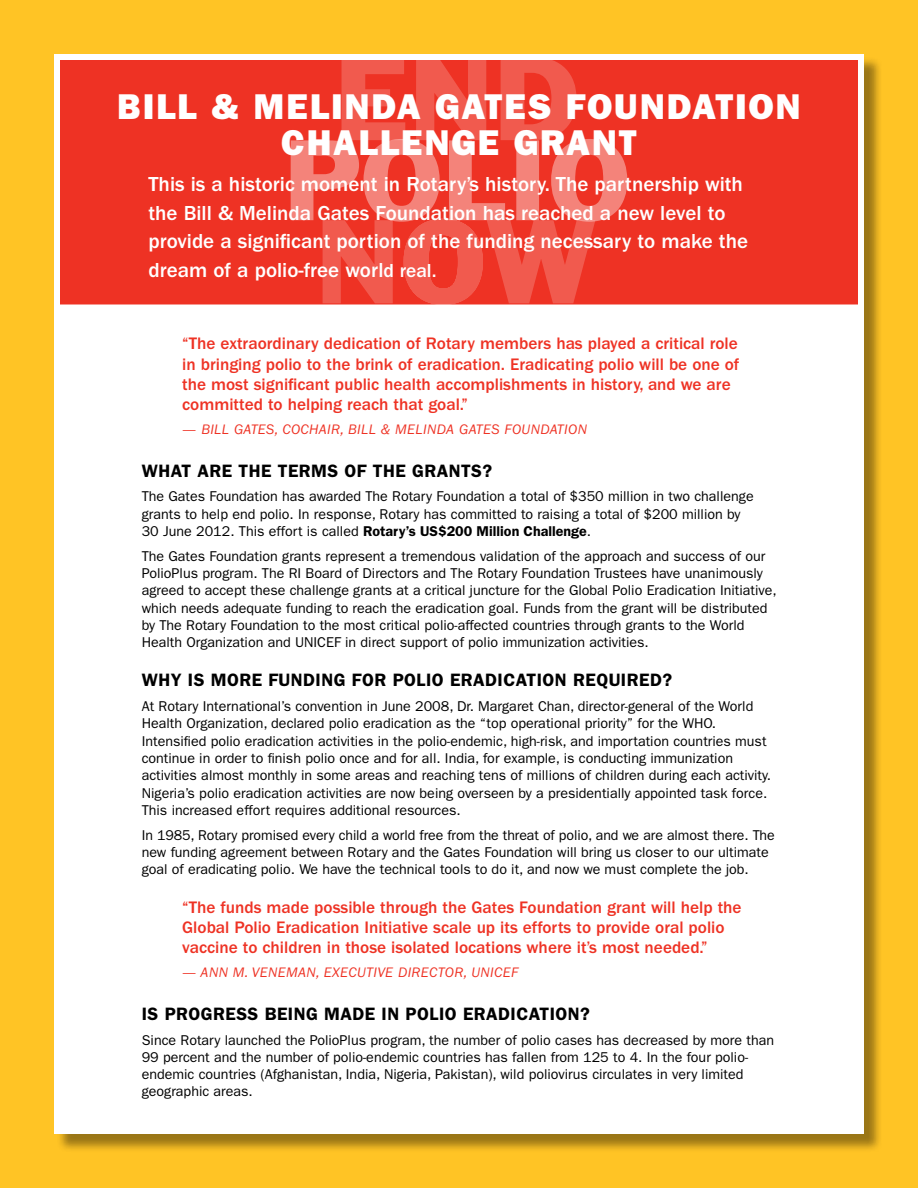
<style>
.page{position:relative;width:918px;height:1188px;background:#ffc425}
.page>*{position:absolute;margin:0;border:0;box-sizing:border-box;transform-origin:0 0}
.t1{font:36px/36px "ITC Franklin Gothic Std Hvy";letter-spacing:.05em;color:#fff;text-align:center}
.t2{font:500 21px/28.5px "ITC Franklin Gothic Std";color:#fff}
.t3{font:600 18px "ITC Franklin Gothic Std";letter-spacing:.025em;color:#000}
.t4{font:500 17.25px/20.2px "ITC Franklin Gothic Std";color:#ee3224}
.t5{font:14.25px/17.2px "ITC Franklin Gothic Std";color:#000}
.t6{font:italic 14.25px "ITC Franklin Gothic Std";letter-spacing:.025em;color:#ee3224}
.s1{font-size:19.5px}
.s2{font-weight:600}
</style>
<div class="page">
<div style="left:56px;top:56px;width:826px;height:1096px;background:#000;opacity:.4"></div>
<div style="left:54px;top:54px;width:810px;height:1080px;background:#fff"></div>
<div style="left:54px;top:54px;width:810px;height:256px;background:#ee3224;border:6px solid #fff"></div>
<svg style="left:291px;top:57px;width:336px;height:248px"></svg>
<h1 class="t1" style="left:117px;top:89px;width:685px">BILL &amp; MELINDA GATES FOUNDATION<br>CHALLENGE GRANT</h1>
<h2 class="t2" style="left:148px;top:170px;width:601px">This is a historic moment in Rotary’s history. The partnership with the Bill &amp; Melinda Gates Foundation has reached a new level to provide a significant portion of the funding necessary to make the dream of a polio-free worl<span class="s1">d real.</span></h2>
<p class="t4" style="left:182px;top:334px;width:559px">“The extraordinary dedication of Rotary members has played a critical role in bringing polio to the brink of eradication. Eradicating polio will be one of the most significant public health accomplishments in history, and we are committed to helping reach that goal.”</p>
<p class="t6" style="left:182px;top:421px;width:406px">— BILL GATES, COCHAIR, BILL &amp; MELINDA GATES FOUNDATION</p>
<p class="t3" style="left:142px;top:460px;width:352px">WHAT ARE THE TERMS OF THE GRANTS?</p>
<p class="t5" style="left:142px;top:488px;width:613px">The Gates Foundation has awarded The Rotary Foundation a total of $350 million in two challenge grants to help end polio. In response, Rotary has committed to raising a total of $200 million by<br>30 June 2012. This effort is called <span class="s2">Rotary’s US$200 Million Challenge</span>.</p>
<p class="t5" style="left:142px;top:547px;width:637px">The Gates Foundation grants represent a tremendous validation of the approach and success of our PolioPlus program. The RI Board of Directors and The Rotary Foundation Trustees have unanimously agreed to accept these challenge grants at a critical juncture for the Global Polio Eradication Initiative, which needs adequate funding to reach the eradication goal. Funds from the grant will be distributed by The Rotary Foundation to the most critical polio-affected countries through grants to the World Health Organization and UNICEF in direct support of polio immunization activities.</p>
<p class="t3" style="left:142px;top:670px;width:532px">WHY IS MORE FUNDING FOR POLIO ERADICATION REQUIRED?</p>
<p class="t5" style="left:142px;top:698px;width:631px">At Rotary International’s convention in June 2008, Dr. Margaret Chan, director-general of the World Health Organization, declared polio eradication as the “top operational priority” for the WHO.<br>Intensified polio eradication activities in the polio-endemic, high-risk, and importation countries must continue in order to finish polio once and for all. India, for example, is conducting immunization activities almost monthly in some areas and reaching tens of millions of children during each activity.<br>Nigeria’s polio eradication activities are now being overseen by a presidentially appointed task force.<br>This increased effort requires additional resources.</p>
<p class="t5" style="left:142px;top:826px;width:635px">In 1985, Rotary promised every child a world free from the threat of polio, and we are almost there. The new funding agreement between Rotary and the Gates Foundation will bring us closer to our ultimate goal of eradicating polio. We have the technical tools to do it, and now we must complete the job.</p>
<p class="t4" style="left:182px;top:897px;width:561px">“The funds made possible through the Gates Foundation grant will help the<br>Global Polio Eradication Initiative scale up its efforts to provide oral polio vaccine to children in those isolated locations where it’s most needed.”</p>
<p class="t6" style="left:182px;top:965px;width:337px">— ANN M. VENEMAN, EXECUTIVE DIRECTOR, UNICEF</p>
<p class="t3" style="left:142px;top:1003px;width:450px">IS PROGRESS BEING MADE IN POLIO ERADICATION?</p>
<p class="t5" style="left:142px;top:1031px;width:634px">Since Rotary launched the PolioPlus program, the number of polio cases has decreased by more than 99 percent and the number of polio-endemic countries has fallen from 125 to 4. In the four polio&shy;endemic countries (Afghanistan, India, Nigeria, Pakistan), wild poliovirus circulates in very limited geographic areas.</p>
</div>
